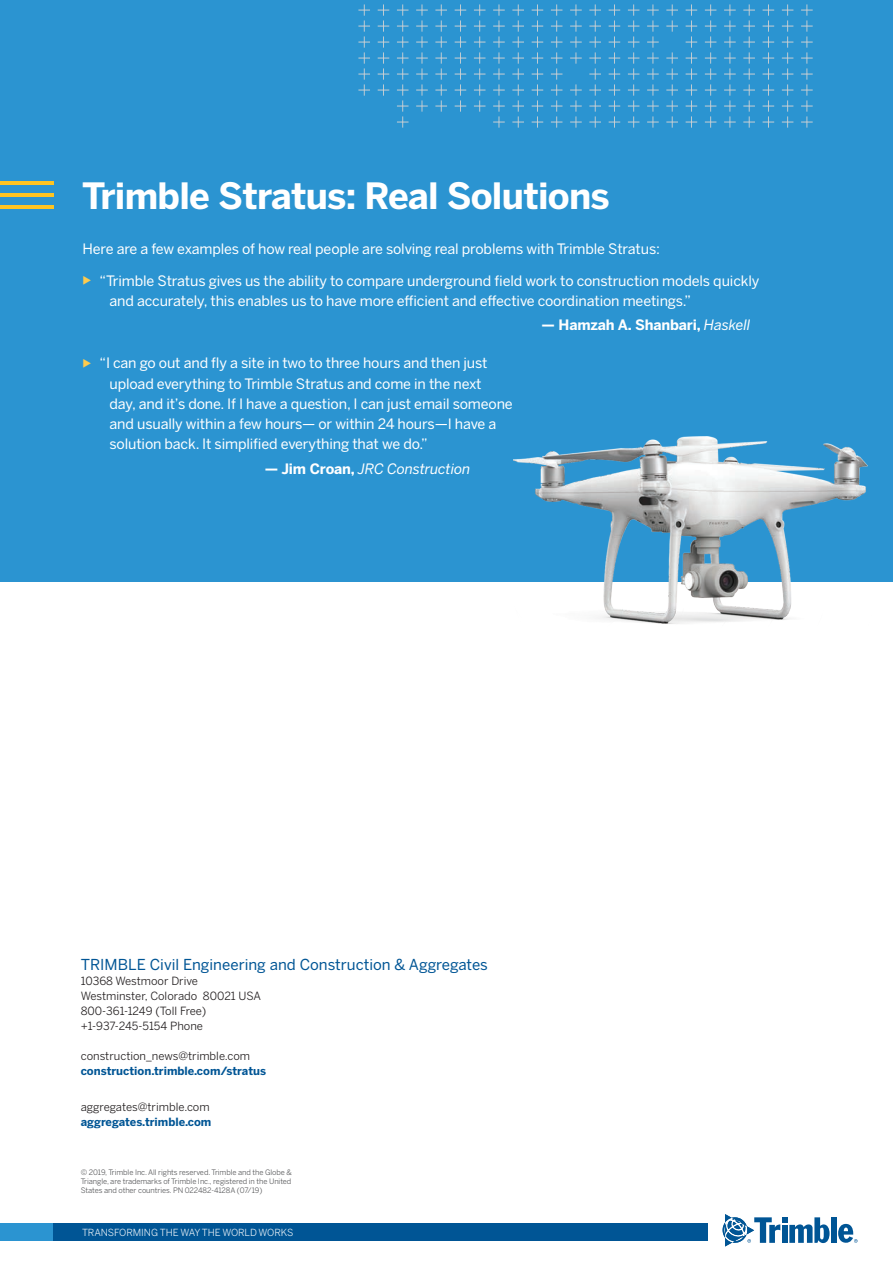
<style>
.page{position:relative;width:893px;height:1263px;background:#fff}
.page>*{position:absolute;margin:0;border:0;box-sizing:border-box;transform-origin:0 0}
.t1{font:700 36px "Benton Sans";letter-spacing:-.02em;color:#fff}
.t2{font:15px "Benton Sans";color:#005595}
.t3{font:14.25px/20.2px "Benton Sans";letter-spacing:-.01em;color:#fff}
.t4{font:700 14.25px "Benton Sans";letter-spacing:-.01em;color:#fff}
.t5{font:italic 14.25px "Benton Sans";letter-spacing:-.01em;color:#fff}
.t6{font:11.25px/15px "Benton Sans";color:#231f20}
.t7{font:700 11.25px "Benton Sans";color:#005595}
.t8{font:9.75px "Benton Sans";letter-spacing:-.01em;color:#fff}
.t9{font:7.5px/9px "Benton Sans";letter-spacing:-.01em;color:#57585a;text-align:justify}
.s1{font-weight:400;font-style:italic}
.s2{font-weight:700;font-style:normal}
</style>
<div class="page">
<div style="left:0;top:0;width:893px;height:581px;background:#2b94d1"></div>
<hr style="left:0;top:182px;width:54px;height:3px;background:#fec422">
<hr style="left:0;top:193px;width:54px;height:4px;background:#fec422">
<hr style="left:0;top:205px;width:54px;height:4px;background:#fec422">
<svg style="left:358px;top:4px;width:455px;height:124px"></svg>
<img style="left:513px;top:436px;width:371px;height:188px">
<div style="left:831px;top:1217px;width:6px;height:26px;background:#005595"></div>
<svg style="left:723px;top:1214px;width:107px;height:32px"></svg>
<svg style="left:838px;top:1224px;width:20px;height:19px"></svg>
<div style="left:0;top:1223px;width:708px;height:18px;background:#2b94d1"></div>
<div style="left:53px;top:1223px;width:655px;height:18px;background:#005595"></div>
<h1 class="t1" style="left:82px;top:173px;width:529px">Trimble Stratus: Real Solutions</h1>
<p class="t3" style="left:100px;top:234px;width:661px;line-height:31.2px;text-indent:-17px">Here are a few examples of how real people are solving real problems with Trimble Stratus:<br>“Trimble Stratus gives us the ability to compare underground field work to construction models quickly</p>
<p class="t3" style="left:110px;top:291px;width:583px">and accurately, this enables us to have more efficient and effective coordination meetings.”</p>
<p class="t4" style="left:542px;top:316px;width:210px">— Hamzah A. Shanbari, <span class="s1">Haskell</span></p>
<p class="t3" style="left:110px;top:353px;width:405px;text-indent:-10px">“I can go out and fly a site in two to three hours and then just upload everything to Trimble Stratus and come in the next<br>day, and it’s done. If I have a question, I can just email someone and usually within a few hours— or within 24 hours—I have a solution back. It simplified everything that we do.”</p>
<p class="t5" style="left:265px;top:460px;width:207px"><span class="s2">— Jim Croan,</span> JRC Construction</p>
<p class="t2" style="left:81px;top:955px;width:409px">TRIMBLE Civil Engineering and Construction &amp; Aggregates</p>
<p class="t6" style="left:81px;top:973px;width:182px">10368 Westmoor Drive<br>Westminster, Colorado 80021 USA<br>800-361-1249 (Toll Free) +1-937-245-5154 Phone</p>
<p class="t6" style="left:81px;top:1048px;width:171px">construction_news@trimble.com</p>
<p class="t7" style="left:81px;top:1064px;width:187px">construction.trimble.com/stratus</p>
<p class="t6" style="left:81px;top:1099px;width:130px">aggregates@trimble.com</p>
<p class="t7" style="left:81px;top:1115px;width:132px">aggregates.trimble.com</p>
<p class="t9" style="left:81px;top:1167px;width:212px">© 2019, Trimble Inc. All rights reserved. Trimble and the Globe &amp; Triangle, are trademarks of Trimble Inc., registered in the United States and other countries. PN 022482-4128A (07/19)</p>
<p class="t8" style="left:82px;top:1226px;width:213px">TRANSFORMING THE WAY THE WORLD WORKS</p>
</div>
